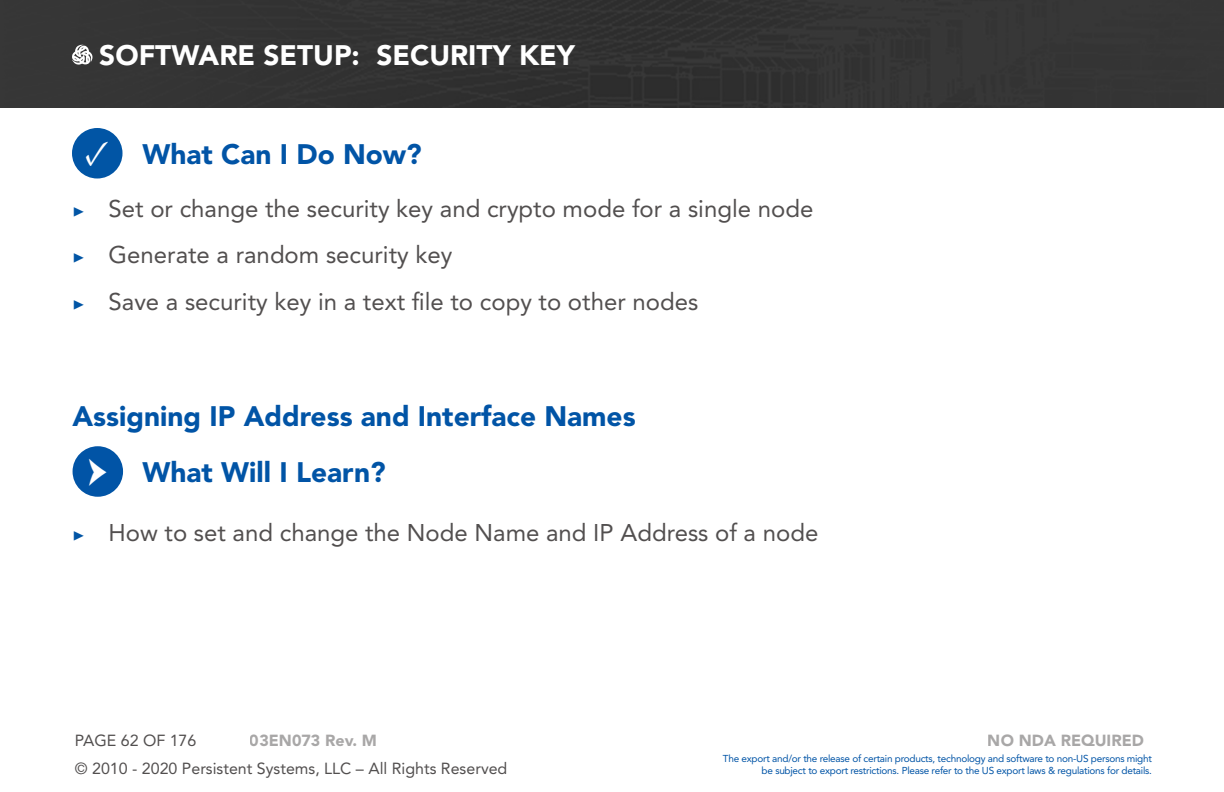
<style>
.page{position:relative;width:1224px;height:792px;background:#fff}
.page>*{position:absolute;margin:0;border:0;box-sizing:border-box;transform-origin:0 0}
.t1{font:48px "Minion Pro";color:#fff}
.t2{font:36px "Minion Pro";color:#fff}
.t3{font:900 28px "Avenir LT Std";color:#0154a6}
.t4{font:900 28px "Avenir LT Std";color:#fff}
.t5{font:24px "Avenir LT Std";color:#524f4f}
.t6{font:16px "Avenir LT Std";color:#524f4f}
.t7{font:900 16px "Avenir LT Std";color:#524f4f}
.t8{font:10px/12px "Avenir LT Std";letter-spacing:-.025em;color:#0154a6;text-align:right}
.s1{font-family:"Minion Pro";font-size:20px;color:#0155a5}
</style>
<div class="page">
<div style="left:0;top:0;width:1224px;height:108px;background:#343434"></div>
<svg style="left:72px;top:45px;width:21px;height:20px"></svg>
<div style="left:72px;top:128px;width:51px;height:51px;background:#0155a5;border-radius:50%"></div>
<div style="left:73px;top:446px;width:50px;height:51px;background:#0154a6;border-radius:50%"></div>
<p class="t4" style="left:99px;top:38px;width:477px">SOFTWARE SETUP: SECURITY KEY</p>
<p class="t2" style="left:85px;top:129px;width:26px">✓</p>
<p class="t3" style="left:143px;top:137px;width:281px">What Can I Do Now?</p>
<p class="t5" style="left:73px;top:194px;width:742px"><span class="s1">▶</span> Set or change the security key and crypto mode for a single node</p>
<p class="t5" style="left:73px;top:241px;width:381px"><span class="s1">▶</span> Generate a random security key</p>
<p class="t5" style="left:73px;top:288px;width:627px"><span class="s1">▶</span> Save a security key in a text file to copy to other nodes</p>
<p class="t3" style="left:73px;top:400px;width:565px">Assigning IP Address and Interface Names</p>
<p class="t3" style="left:143px;top:455px;width:245px">What Will I Learn?</p>
<p class="t1" style="left:88px;top:437px;width:22px">→</p>
<p class="t5" style="left:73px;top:519px;width:747px"><span class="s1">▶</span> How to set and change the Node Name and IP Address of a node</p>
<p class="t6" style="left:75px;top:731px;width:123px">PAGE 62 OF 176</p>
<p class="t7" style="left:988px;top:731px;width:158px">NO NDA REQUIRED</p>
<p class="t8" style="left:723px;top:753px;width:431px">The export and/or the release of certain products, technology and software to non-US persons might be subject to export restrictions. Please refer to the US export laws &amp; regulations for details.</p>
<p class="t7" style="left:250px;top:731px;width:129px">03EN073 Rev. M</p>
<p class="t6" style="left:75px;top:759px;width:434px">© 2010 - 2020 Persistent Systems, LLC – All Rights Reserved</p>
</div>
